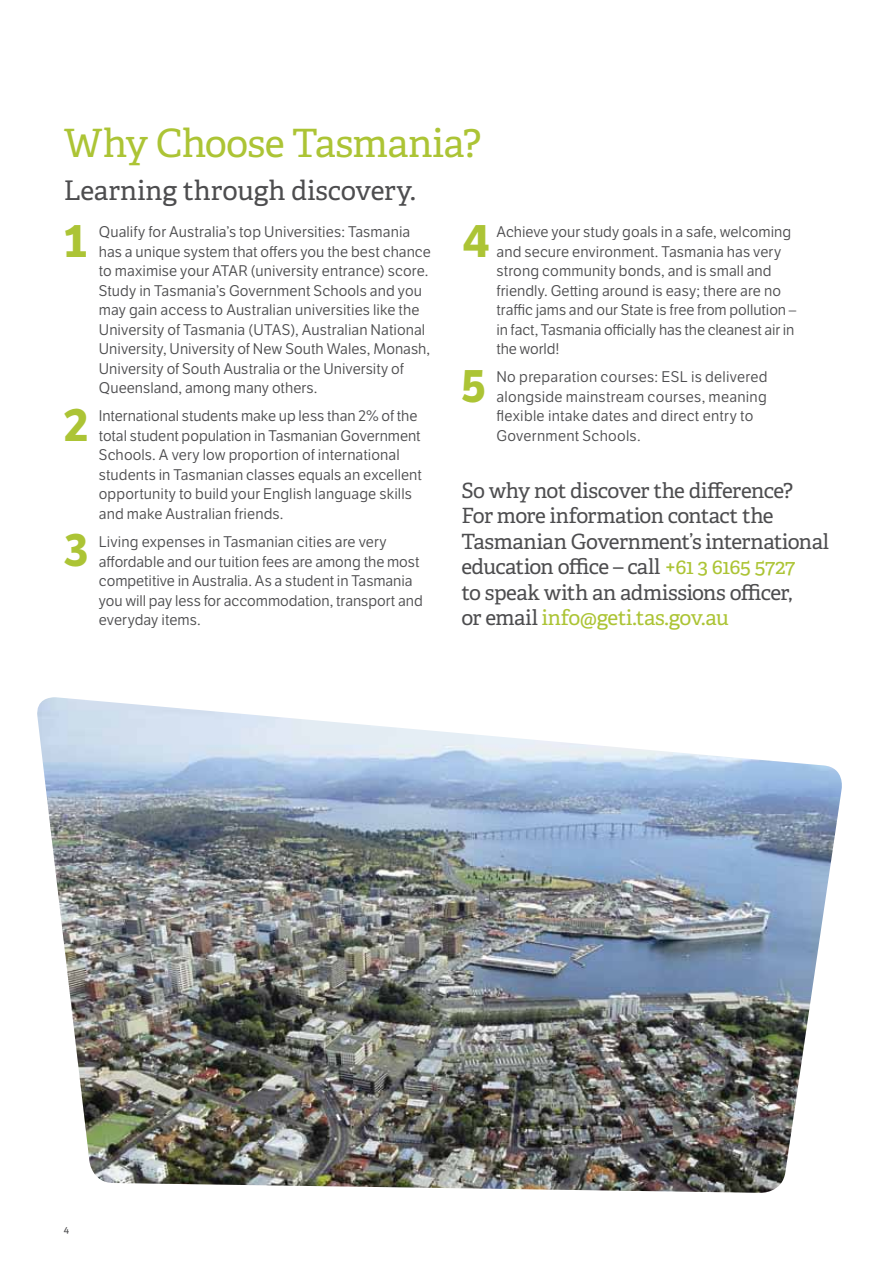
<style>
.page{position:relative;width:893px;height:1263px;background:#fff}
.page>*{position:absolute;margin:0;border:0;box-sizing:border-box;transform-origin:0 0}
.t1{font:700 45px "LFT Etica";color:#acc435}
.t2{font:39px "Adelle";letter-spacing:-.02em;color:#acc435}
.t3{font:27px "Adelle";color:#4d4d4f}
.t4{font:21px/25.5px "Adelle";letter-spacing:-.025em;color:#4d4d4f}
.t5{font:15px/19.5px "LFT Etica";letter-spacing:.005em;color:#4d4d4f}
.t6{font:10.5px "Adelle";color:#4d4d4f}
.s1{color:#acc435}
</style>
<div class="page">
<img style="left:37px;top:697px;width:805px;height:496px">
<h2 class="t2" style="left:64px;top:119px;width:419px">Why Choose Tasmania?</h2>
<h3 class="t3" style="left:64px;top:173px;width:353px">Learning through discovery.</h3>
<p class="t5" style="left:99px;top:222px;width:334px">Qualify for Australia’s top Universities: Tasmania has a unique system that offers you the best chance to maximise your ATAR (university entrance) score.<br>Study in Tasmania’s Government Schools and you may gain access to Australian universities like the University of Tasmania (UTAS), Australian National University, University of New South Wales, Monash, University of South Australia or the University of Queensland, among many others.</p>
<p class="t5" style="left:99px;top:407px;width:324px">International students make up less than 2% of the total student population in Tasmanian Government Schools. A very low proportion of international students in Tasmanian classes equals an excellent opportunity to build your English language skills and make Australian friends.</p>
<p class="t5" style="left:99px;top:532px;width:325px">Living expenses in Tasmanian cities are very affordable and our tuition fees are among the most competitive in Australia. As a student in Tasmania you will pay less for accommodation, transport and everyday items.</p>
<h1 class="t1" style="left:64px;top:213px;width:25px">1</h1>
<h1 class="t1" style="left:463px;top:213px;width:29px">4</h1>
<p class="t5" style="left:496px;top:222px;width:301px">Achieve your study goals in a safe, welcoming and secure environment. Tasmania has very strong community bonds, and is small and friendly. Getting around is easy; there are no traffic jams and our State is free from pollution – in fact, Tasmania officially has the cleanest air in the world!</p>
<p class="t5" style="left:496px;top:367px;width:273px">No preparation courses: ESL is delivered alongside mainstream courses, meaning flexible intake dates and direct entry to Government Schools.</p>
<h1 class="t1" style="left:461px;top:358px;width:26px">5</h1>
<h1 class="t1" style="left:64px;top:398px;width:26px">2</h1>
<h3 class="t4" style="left:461px;top:478px;width:369px">So why not discover the difference?<br>For more information contact the Tasmanian Government’s international education office – call <span class="s1">+61 3 6165 5727<br></span>to speak with an admissions officer,<br>or email <span class="s1">info@geti.tas.gov.au</span></h3>
<h1 class="t1" style="left:64px;top:523px;width:27px">3</h1>
<p class="t6" style="left:64px;top:1222px;width:7px">4</p>
</div>
